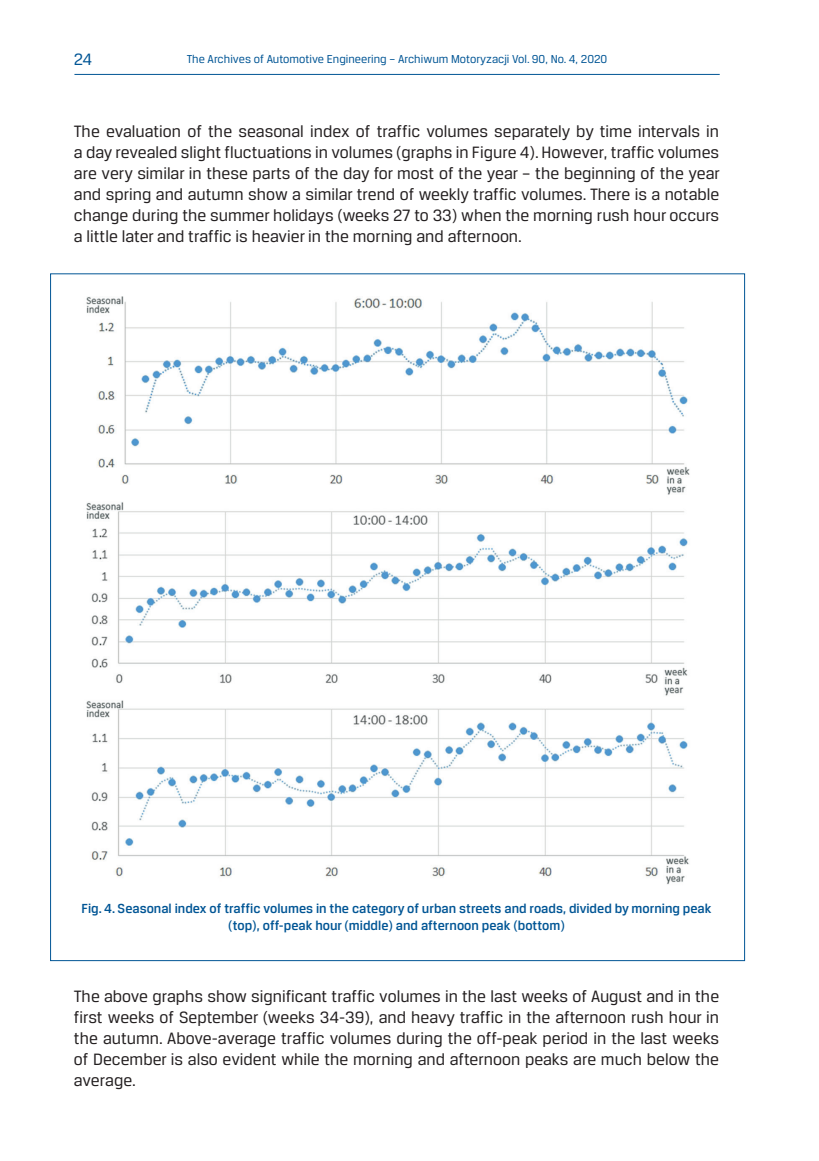
<style>
.page{position:relative;width:819px;height:1161px;background:#fff}
.page>*{position:absolute;margin:0;border:0;box-sizing:border-box;transform-origin:0 0}
.t1{font:17.5px/21px "Breuer Text";color:#231f20;text-align:justify}
.t2{font:17.5px "Breuer Text";color:#005595}
.t3{font:500 14px/16.8px "Breuer Text";color:#005595;text-align:center}
.t4{font:12.25px "Breuer Text";color:#005595}
</style>
<div class="page">
<hr style="left:74px;top:74px;width:645px;height:1px;background:#005595">
<img style="left:86px;top:296px;width:604px;height:589px">
<p class="t2" style="left:74px;top:50px;width:20px">24</p>
<p class="t4" style="left:187px;top:52px;width:422px">The Archives of Automotive Engineering – Archiwum Motoryzacji Vol. 90, No. 4, 2020</p>
<p class="t1" style="left:74px;top:121px;width:647px">The evaluation of the seasonal index of traffic volumes separately by time intervals in a day revealed slight fluctuations in volumes (graphs in Figure 4). However, traffic volumes are very similar in these parts of the day for most of the year – the beginning of the year and spring and autumn show a similar trend of weekly traffic volumes. There is a notable change during the summer holidays (weeks 27 to 33) when the morning rush hour occurs a little later and traffic is heavier in the morning and afternoon.</p>
<p class="t3" style="left:82px;top:900px;width:631px">Fig. 4. Seasonal index of traffic volumes in the category of urban streets and roads, divided by morning peak (top), off-peak hour (middle) and afternoon peak (bottom)</p>
<p class="t1" style="left:74px;top:985px;width:646px">The above graphs show significant traffic volumes in the last weeks of August and in the first weeks of September (weeks 34-39), and heavy traffic in the afternoon rush hour in the autumn. Above-average traffic volumes during the off-peak period in the last weeks of December is also evident while the morning and afternoon peaks are much below the average.</p>
</div>
